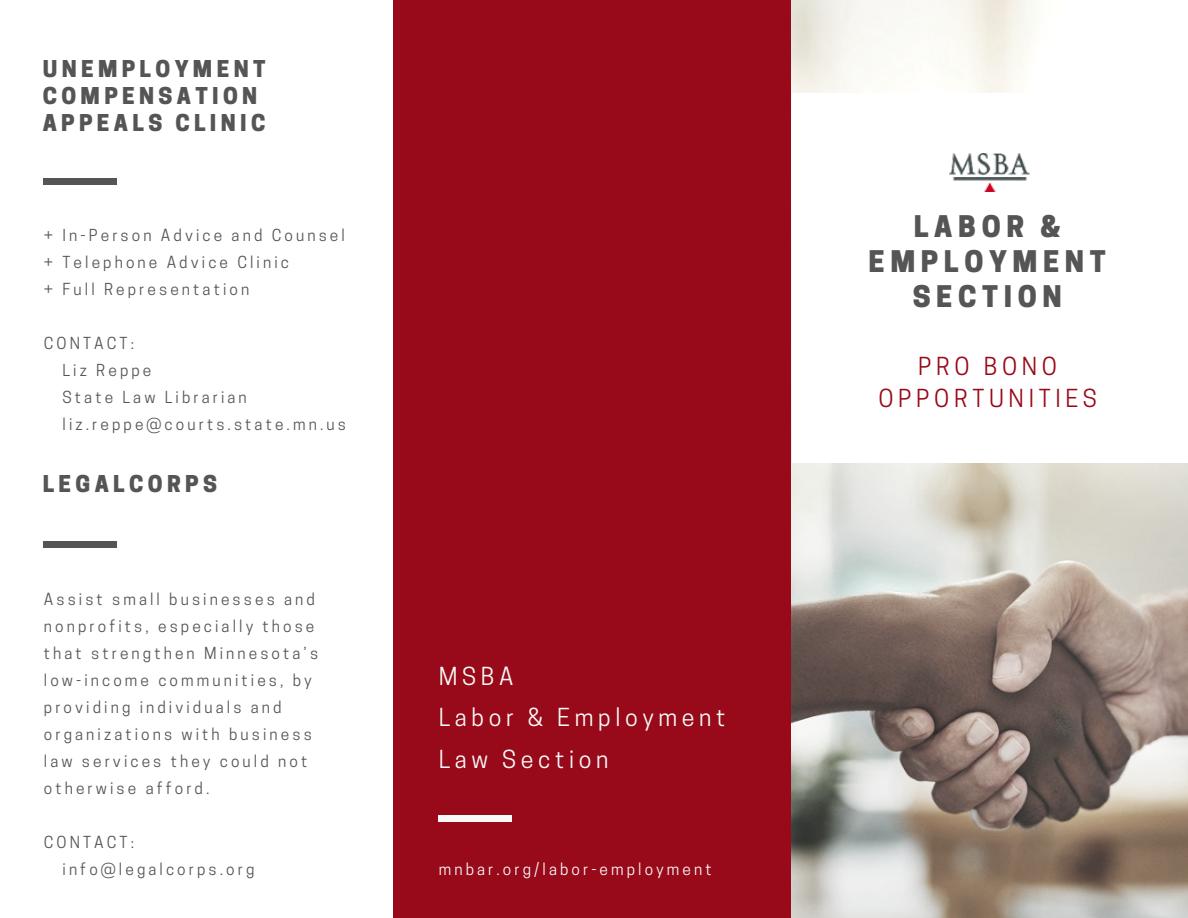
<style>
.page{position:relative;width:1188px;height:918px;background:#fff}
.page>*{position:absolute;margin:0;border:0;box-sizing:border-box;transform-origin:0 0}
.t1{font:800 28.05px/34.8px "Cooper Hewitt";letter-spacing:.2em;color:#555;text-align:center}
.t2{font:23.4px/41.7px "Cooper Hewitt";letter-spacing:.2em;color:#f8f8f8}
.t3{font:23.4px/32.7px "Cooper Hewitt";letter-spacing:.2em;color:#980919;text-align:center}
.t4{font:800 21.75px/27px "Cooper Hewitt";letter-spacing:.2em;color:#555}
.t5{font:15.6px/27px "Cooper Hewitt";letter-spacing:.2em;color:#555}
.t6{font:15.6px "Cooper Hewitt";letter-spacing:.2em;color:#f8f8f8}
</style>
<div class="page">
<img style="left:791px;top:0;width:397px;height:918px">
<div style="left:394px;top:0;width:397px;height:918px;background:#980919"></div>
<div style="left:792px;top:93px;width:396px;height:369px;background:#fff"></div>
<div style="left:439px;top:816px;width:73px;height:6px;background:#f8f8f8"></div>
<div style="left:44px;top:178px;width:73px;height:7px;background:#555"></div>
<div style="left:44px;top:541px;width:73px;height:7px;background:#555"></div>
<img style="left:950px;top:153px;width:79px;height:38px">
<h3 class="t4" style="left:43px;top:58px;width:224px">UNEMPLOYMENT<br>COMPENSATION<br>APPEALS CLINIC</h3>
<p class="t5" style="left:44px;top:224px;width:302px">+ In-Person Advice and Counsel + Telephone Advice Clinic<br>+ Full Representation</p>
<p class="t5" style="left:63px;top:332px;width:285px;text-indent:-19px">CONTACT:<br>Liz Reppe<br>State Law Librarian liz.reppe@courts.state.mn.us</p>
<h3 class="t4" style="left:43px;top:473px;width:176px">LEGALCORPS</h3>
<p class="t5" style="left:44px;top:587px;width:276px">Assist small businesses and nonprofits, especially those that strengthen Minnesota’s low-income communities, by providing individuals and organizations with business law services they could not otherwise afford.</p>
<p class="t5" style="left:63px;top:830px;width:193px;text-indent:-19px">CONTACT: info@legalcorps.org</p>
<h2 class="t2" style="left:439px;top:658px;width:288px">MSBA<br>Labor &amp; Employment<br>Law Section</h2>
<p class="t6" style="left:439px;top:863px;width:274px">mnbar.org/labor-employment</p>
<h1 class="t1" style="left:869px;top:212px;width:239px">LABOR &amp;<br>EMPLOYMENT<br>SECTION</h1>
<h2 class="t3" style="left:878px;top:352px;width:220px">PRO BONO<br>OPPORTUNITIES</h2>
</div>
